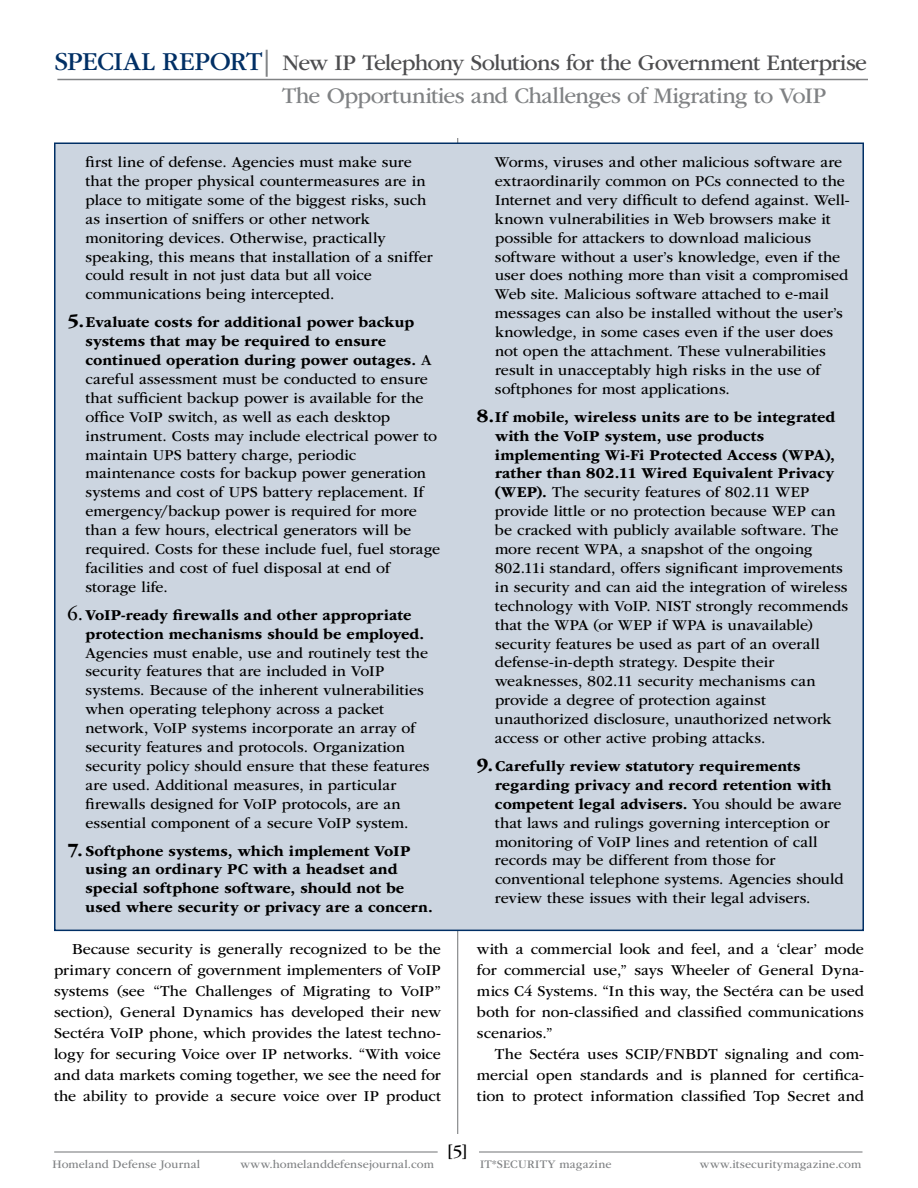
<style>
.page{position:relative;width:918px;height:1188px;background:#fff}
.page>*{position:absolute;margin:0;border:0;box-sizing:border-box;transform-origin:0 0}
.t1{font:23.25px "ITC Garamond Std";letter-spacing:-.035em;color:#4d4d4f}
.t2{font:23.25px "ITC Garamond Std";letter-spacing:-.025em;color:#808284}
.t3{font:18px "ITC Garamond Std";color:#000}
.t4{font:15.75px/18.9px "ITC Garamond Std";color:#000}
.t5{font:700 15.75px/18.9px "ITC Garamond Std";letter-spacing:.005em;color:#000}
.t6{font:12px "ITC Garamond Std";letter-spacing:.01em;color:#808284}
.s1{font-size:27px;color:#002f65}
.s2{font-size:27px;color:#808284}
.s3{font-weight:700;font-size:19.5px}
.s4{font-weight:700}
.s5{font-weight:400;font-size:19.5px}
.s6{font-size:19.5px}
</style>
<div class="page">
<hr style="left:57px;top:79px;width:811px;height:1px;background:#808284">
<hr style="left:457px;top:138px;width:1px;height:996px;background:#808284">
<hr style="left:479px;top:1151px;width:383px;height:2px;background:#808284">
<hr style="left:54px;top:1151px;width:384px;height:2px;background:#808284">
<div style="left:55px;top:143px;width:808px;height:787px;background:#ccd5e0"></div>
<h1 class="t1" style="left:54px;top:50px;width:814px"><span class="s1">SPECIAL REPORT</span><span class="s2">|</span> New IP Telephony Solutions for the Government Enterprise</h1>
<h1 class="t2" style="left:282px;top:83px;width:546px">The Opportunities and Challenges of Migrating to VoIP</h1>
<p class="t4" style="left:85px;top:153px;width:349px">first line of defense. Agencies must make sure that the proper physical countermeasures are in place to mitigate some of the biggest risks, such as insertion of sniffers or other network monitoring devices. Otherwise, practically speaking, this means that installation of a sniffer could result in not just data but all voice communications being intercepted.</p>
<p class="t4" style="left:85px;top:313px;width:356px;text-indent:-18px"><span class="s3">5.</span><span class="s4">Evaluate costs for additional power backup systems that may be required to ensure continued operation during power outages.</span> A careful assessment must be conducted to ensure that sufficient backup power is available for the office VoIP switch, as well as each desktop instrument. Costs may include electrical power to maintain UPS battery charge, periodic maintenance costs for backup power generation systems and cost of UPS battery replacement. If emergency/backup power is required for more than a few hours, electrical generators will be required. Costs for these include fuel, fuel storage facilities and cost of fuel disposal at end of storage life.</p>
<p class="t5" style="left:85px;top:605px;width:340px;text-indent:-18px"><span class="s5">6.</span>VoIP-ready firewalls and other appropriate protection mechanisms should be employed.</p>
<p class="t4" style="left:85px;top:643px;width:346px">Agencies must enable, use and routinely test the security features that are included in VoIP systems. Because of the inherent vulnerabilities when operating telephony across a packet network, VoIP systems incorporate an array of security features and protocols. Organization security policy should ensure that these features are used. Additional measures, in particular firewalls designed for VoIP protocols, are an essential component of a secure VoIP system.</p>
<p class="t5" style="left:85px;top:841px;width:349px;text-indent:-18px"><span class="s6">7.</span> Softphone systems, which implement VoIP using an ordinary PC with a headset and special softphone software, should not be used where security or privacy are a concern.</p>
<p class="t4" style="left:495px;top:153px;width:356px">Worms, viruses and other malicious software are extraordinarily common on PCs connected to the Internet and very difficult to defend against. Well&shy;known vulnerabilities in Web browsers make it possible for attackers to download malicious software without a user’s knowledge, even if the user does nothing more than visit a compromised Web site. Malicious software attached to e-mail messages can also be installed without the user’s knowledge, in some cases even if the user does not open the attachment. These vulnerabilities result in unacceptably high risks in the use of softphones for most applications.</p>
<p class="t4" style="left:495px;top:408px;width:355px;text-indent:-18px"><span class="s3">8.</span><span class="s4">If mobile, wireless units are to be integrated with the VoIP system, use products implementing Wi-Fi Protected Access (WPA), rather than 802.11 Wired Equivalent Privacy (WEP).</span> The security features of 802.11 WEP provide little or no protection because WEP can be cracked with publicly available software. The more recent WPA, a snapshot of the ongoing 802.11i standard, offers significant improvements in security and can aid the integration of wireless technology with VoIP. NIST strongly recommends that the WPA (or WEP if WPA is unavailable) security features be used as part of an overall defense-in-depth strategy. Despite their weaknesses, 802.11 security mechanisms can provide a degree of protection against unauthorized disclosure, unauthorized network access or other active probing attacks.</p>
<p class="t4" style="left:495px;top:757px;width:350px;text-indent:-18px"><span class="s3">9.</span><span class="s4">Carefully review statutory requirements regarding privacy and record retention with competent legal advisers.</span> You should be aware that laws and rulings governing interception or monitoring of VoIP lines and retention of call records may be different from those for conventional telephone systems. Agencies should review these issues with their legal advisers.</p>
<p class="t4" style="left:54px;top:939px;width:389px;line-height:21px;text-align:justify;text-indent:18px">Because security is generally recognized to be the primary concern of government implementers of VoIP systems (see “The Challenges of Migrating to VoIP” section), General Dynamics has developed their new Sectéra VoIP phone, which provides the latest techno&shy;logy for securing Voice over IP networks. “With voice and data markets coming together, we see the need for the ability to provide a secure voice over IP product</p>
<p class="t4" style="left:477px;top:939px;width:389px;line-height:21px;text-align:justify">with a commercial look and feel, and a ‘clear’ mode for commercial use,” says Wheeler of General Dyna&shy;mics C4 Systems. “In this way, the Sectéra can be used both for non-classified and classified communications scenarios.”</p>
<p class="t4" style="left:477px;top:1044px;width:389px;line-height:21px;text-align:justify;text-indent:18px">The Sectéra uses SCIP/FNBDT signaling and com&shy;mercial open standards and is planned for certifica&shy;tion to protect information classified Top Secret and</p>
<p class="t6" style="left:52px;top:1157px;width:149px">Homeland Defense Journal</p>
<p class="t6" style="left:240px;top:1157px;width:195px">www.homelanddefensejournal.com</p>
<p class="t3" style="left:448px;top:1141px;width:21px">[ ]</p>
<p class="t6" style="left:480px;top:1157px;width:133px">IT*Security magazine</p>
<p class="t6" style="left:700px;top:1157px;width:163px">www.itsecuritymagazine.com</p>
</div>
